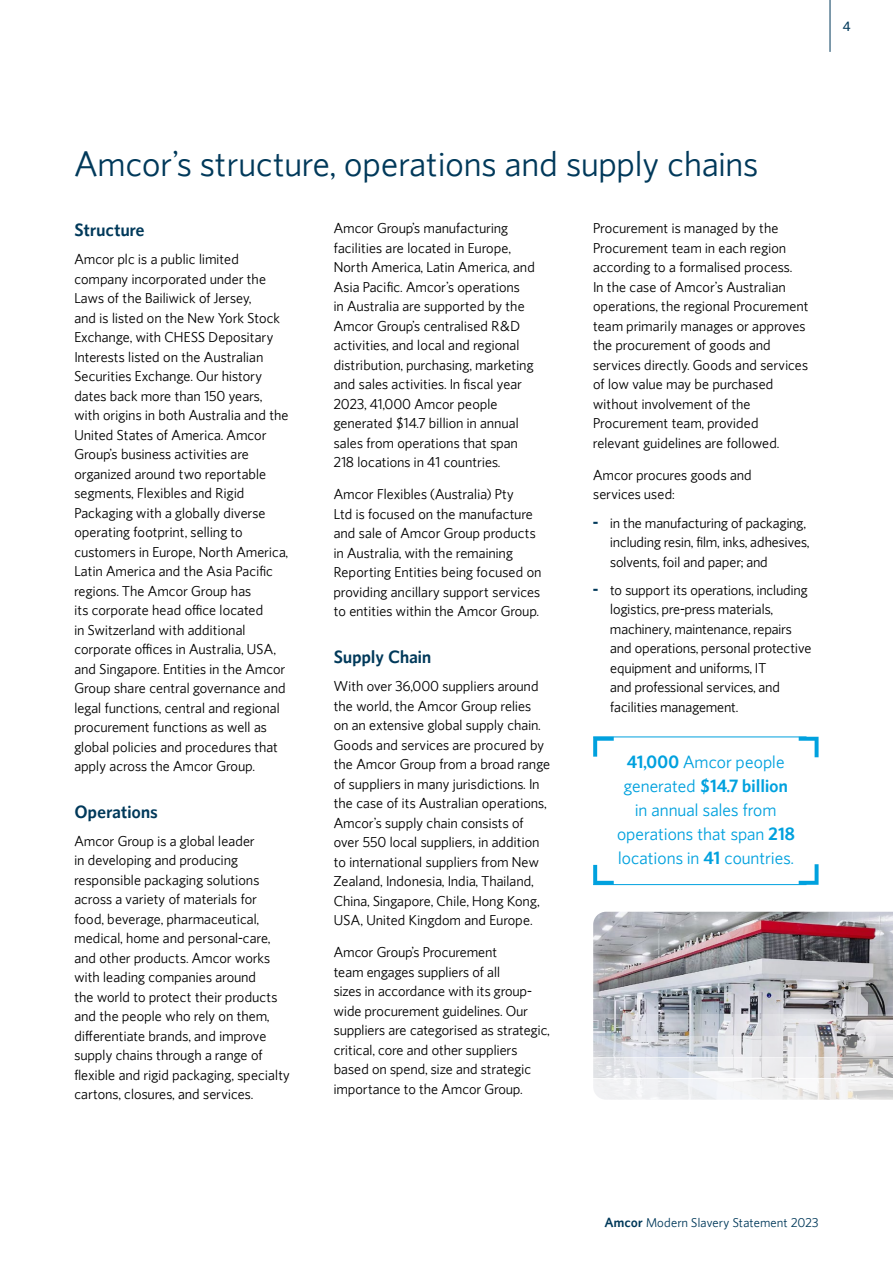
<style>
.page{position:relative;width:893px;height:1263px;background:#fff}
.page>*{position:absolute;margin:0;border:0;box-sizing:border-box;transform-origin:0 0}
.t1{font:33px "Amcor Pro";color:#00395a}
.t2{font:600 18px "Amcor Pro";color:#00395a}
.t3{font:600 18px "Amcor Pro";color:#00a1de}
.t4{font:16.5px/24px "Amcor Pro";color:#00a1de;text-align:center}
.t5{font:13.5px/19.5px "Amcor Pro";color:#000}
.t6{font:500 12.75px "Amcor Pro";color:#00395a}
.t7{font:12px "Amcor Pro";letter-spacing:.01em;color:#00395a}
.s1{font-weight:600;font-size:16.5px;color:#00395a}
.s2{font-weight:600;font-size:18px}
.s3{font-weight:400;font-size:16.5px}
.s4{font-weight:600;font-size:13.5px}
</style>
<div class="page">
<img style="left:593px;top:912px;width:300px;height:103px">
<svg style="left:593px;top:1078px;width:300px;height:22px;fill:#f1f2f3"></svg>
<svg style="left:593px;top:1057px;width:300px;height:21px;fill:#e6e7eb"></svg>
<svg style="left:593px;top:1036px;width:300px;height:21px;background:#d2d3d8"></svg>
<svg style="left:593px;top:1015px;width:300px;height:21px;background:#c4c6cb"></svg>
<hr style="left:593px;top:737px;width:213px;height:1px;background:#00a1de">
<svg style="left:593px;top:737px;width:21px;height:20px"></svg>
<svg style="left:799px;top:737px;width:20px;height:20px"></svg>
<svg style="left:593px;top:865px;width:21px;height:19px"></svg>
<svg style="left:799px;top:864px;width:20px;height:21px"></svg>
<hr style="left:593px;top:884px;width:213px;height:1px;background:#00a1de">
<hr style="left:830px;top:0;width:1px;height:52px;background:#00395a">
<p class="t6" style="left:843px;top:18px;width:10px">4</p>
<h1 class="t1" style="left:74px;top:142px;width:686px">Amcor’s structure, operations and supply chains</h1>
<h2 class="t2" style="left:74px;top:218px;width:72px">Structure</h2>
<p class="t5" style="left:74px;top:249px;width:216px">Amcor plc is a public limited company incorporated under the Laws of the Bailiwick of Jersey,<br>and is listed on the New York Stock Exchange, with CHESS Depositary Interests listed on the Australian Securities Exchange. Our history dates back more than 150 years, with origins in both Australia and the United States of America. Amcor Group’s business activities are organized around two reportable segments, Flexibles and Rigid Packaging with a globally diverse operating footprint, selling to customers in Europe, North America, Latin America and the Asia Pacific regions. The Amcor Group has<br>its corporate head office located<br>in Switzerland with additional corporate offices in Australia, USA, and Singapore. Entities in the Amcor Group share central governance and legal functions, central and regional procurement functions as well as global policies and procedures that apply across the Amcor Group.</p>
<h2 class="t2" style="left:74px;top:800px;width:85px">Operations</h2>
<p class="t5" style="left:74px;top:830px;width:217px">Amcor Group is a global leader<br>in developing and producing responsible packaging solutions across a variety of materials for food, beverage, pharmaceutical, medical, home and personal-care, and other products. Amcor works with leading companies around<br>the world to protect their products and the people who rely on them, differentiate brands, and improve supply chains through a range of flexible and rigid packaging, specialty cartons, closures, and services.</p>
<p class="t5" style="left:334px;top:218px;width:203px">Amcor Group’s manufacturing facilities are located in Europe, North America, Latin America, and Asia Pacific. Amcor’s operations<br>in Australia are supported by the Amcor Group’s centralised R&amp;D activities, and local and regional distribution, purchasing, marketing and sales activities. In fiscal year 2023, 41,000 Amcor people generated $14.7 billion in annual sales from operations that span 218 locations in 41 countries.</p>
<p class="t5" style="left:334px;top:484px;width:209px">Amcor Flexibles (Australia) Pty<br>Ltd is focused on the manufacture and sale of Amcor Group products in Australia, with the remaining Reporting Entities being focused on providing ancillary support services to entities within the Amcor Group.</p>
<h2 class="t2" style="left:334px;top:645px;width:99px">Supply Chain</h2>
<p class="t5" style="left:334px;top:676px;width:218px">With over 36,000 suppliers around the world, the Amcor Group relies<br>on an extensive global supply chain.<br>Goods and services are procured by the Amcor Group from a broad range of suppliers in many jurisdictions. In the case of its Australian operations, Amcor’s supply chain consists of over 550 local suppliers, in addition to international suppliers from New Zealand, Indonesia, India, Thailand, China, Singapore, Chile, Hong Kong, USA, United Kingdom and Europe.</p>
<p class="t5" style="left:334px;top:942px;width:218px">Amcor Group’s Procurement<br>team engages suppliers of all<br>sizes in accordance with its group&shy;wide procurement guidelines. Our suppliers are categorised as strategic, critical, core and other suppliers based on spend, size and strategic importance to the Amcor Group.</p>
<p class="t5" style="left:593px;top:218px;width:217px">Procurement is managed by the<br>Procurement team in each region according to a formalised process.<br>In the case of Amcor’s Australian operations, the regional Procurement team primarily manages or approves the procurement of goods and services directly. Goods and services of low value may be purchased without involvement of the<br>Procurement team, provided relevant guidelines are followed.</p>
<p class="t5" style="left:593px;top:465px;width:160px">Amcor procures goods and services used:</p>
<p class="t5" style="left:610px;top:512px;width:201px;text-indent:-17px"><span class="s1">-</span> in the manufacturing of packaging, including resin, film, inks, adhesives, solvents, foil and paper; and</p>
<p class="t5" style="left:610px;top:579px;width:203px;text-indent:-17px"><span class="s1">-</span> to support its operations, including logistics, pre-press materials, machinery, maintenance, repairs and operations, personal protective equipment and uniforms, IT<br>and professional services, and facilities management.</p>
<p class="t4" style="left:627px;top:749px;width:159px"><span class="s2">41,000</span> Amcor people</p>
<h2 class="t3" style="left:624px;top:774px;width:165px"><span class="s3">generated</span> $14.7 billion</h2>
<p class="t4" style="left:617px;top:797px;width:179px">in annual sales from operations that span <span class="s2">218 </span>locations in <span class="s2">41</span> countries.</p>
<p class="t7" style="left:605px;top:1214px;width:215px"><span class="s4">Amcor</span> Modern Slavery Statement 2023</p>
</div>
